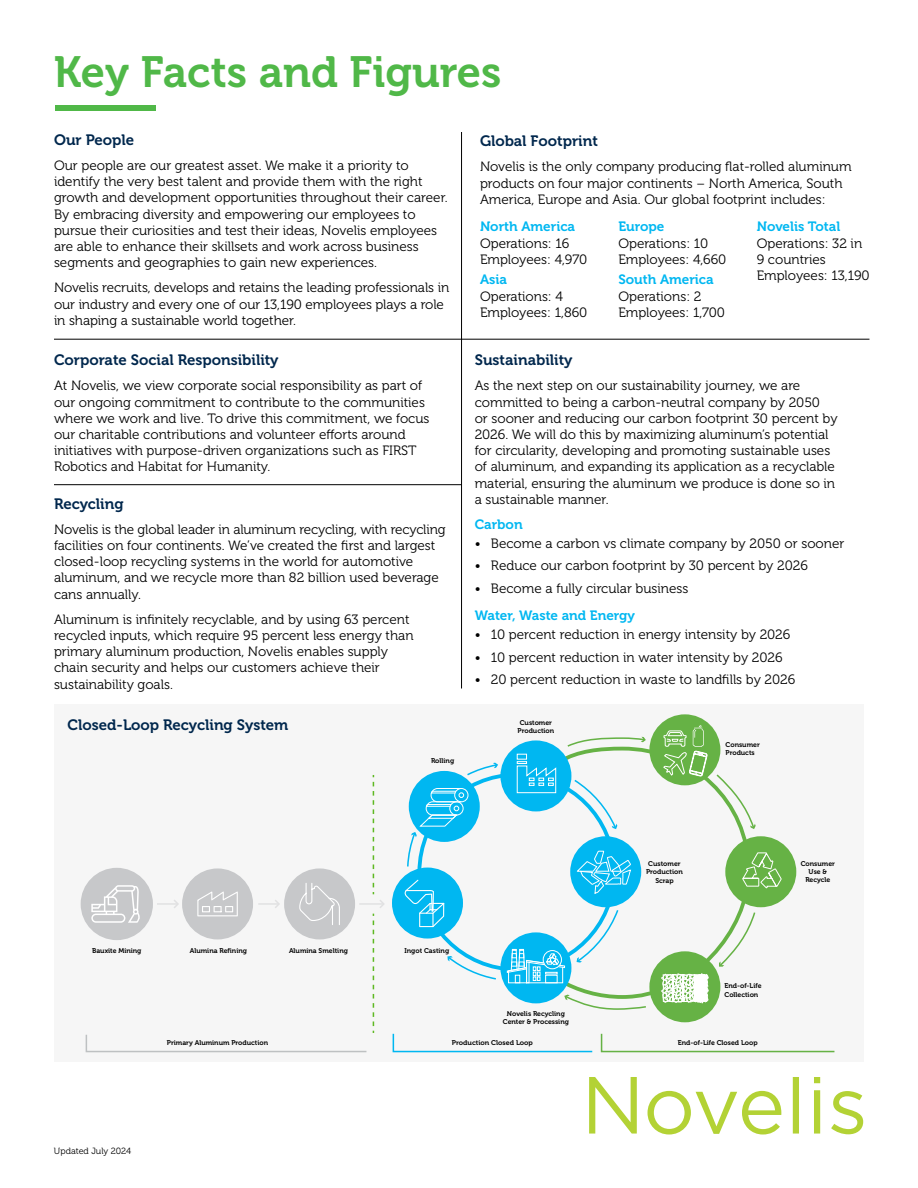
<style>
.page{position:relative;width:918px;height:1188px;background:#fff}
.page>*{position:absolute;margin:0;border:0;box-sizing:border-box;transform-origin:0 0}
.t1{font:43.5px "Museo 700";color:#50b848}
.t2{font:15px "Museo 700";color:#00274d}
.t3{font:13.5px/16.2px "Museo 300";color:#000}
.t4{font:13.5px "Museo 700";color:#00b7f1}
.t5{font:9px "Museo 300";color:#000}
.t6{font:6.9px/8.2px "Museo 700";color:#000;text-align:center}
</style>
<div class="page">
<div style="left:54px;top:704px;width:810px;height:358px;background:#f6f6f6"></div>
<hr style="left:462px;top:339px;width:407px;height:1px;background:#000">
<hr style="left:54px;top:339px;width:408px;height:1px;background:#000">
<hr style="left:54px;top:484px;width:407px;height:1px;background:#000">
<hr style="left:461px;top:132px;width:1px;height:556px;background:#000">
<div style="left:55px;top:105px;width:101px;height:5px;background:#50b848"></div>
<svg style="left:589px;top:1077px;width:274px;height:58px"></svg>
<svg style="left:554px;top:745px;width:196px;height:256px"></svg>
<hr style="left:157px;top:903px;width:21px;height:2px;background:#c7c8ca">
<svg style="left:172px;top:900px;width:7px;height:8px"></svg>
<div style="left:81px;top:868px;width:72px;height:72px;background:#c7c8ca;border-radius:50%"></div>
<svg style="left:91px;top:885px;width:49px;height:38px"></svg>
<div style="left:725px;top:836px;width:71px;height:71px;background:#66b245;border-radius:50%"></div>
<svg style="left:742px;top:852px;width:40px;height:37px"></svg>
<hr style="left:258px;top:903px;width:21px;height:2px;background:#c7c8ca">
<svg style="left:273px;top:900px;width:7px;height:8px"></svg>
<hr style="left:359px;top:903px;width:25px;height:2px;background:#c7c8ca">
<svg style="left:378px;top:900px;width:6px;height:8px"></svg>
<div style="left:649px;top:951px;width:71px;height:71px;background:#66b245;border-radius:50%"></div>
<svg style="left:661px;top:973px;width:48px;height:31px"></svg>
<svg style="left:373px;top:914px;width:1px;height:119px"></svg>
<svg style="left:373px;top:775px;width:1px;height:119px"></svg>
<svg style="left:392px;top:1033px;width:201px;height:20px"></svg>
<svg style="left:86px;top:1035px;width:280px;height:17px"></svg>
<svg style="left:600px;top:1033px;width:235px;height:20px"></svg>
<div style="left:182px;top:868px;width:71px;height:71px;background:#c7c8ca;border-radius:50%"></div>
<div style="left:284px;top:868px;width:71px;height:71px;background:#c7c8ca;border-radius:50%"></div>
<svg style="left:299px;top:883px;width:41px;height:42px"></svg>
<svg style="left:197px;top:892px;width:41px;height:24px"></svg>
<div style="left:649px;top:714px;width:71px;height:71px;background:#66b245;border-radius:50%"></div>
<svg style="left:447px;top:955px;width:51px;height:25px"></svg>
<svg style="left:576px;top:908px;width:44px;height:55px"></svg>
<svg style="left:573px;top:778px;width:44px;height:52px"></svg>
<svg style="left:467px;top:763px;width:31px;height:14px"></svg>
<svg style="left:564px;top:995px;width:84px;height:15px"></svg>
<svg style="left:718px;top:911px;width:38px;height:57px"></svg>
<svg style="left:715px;top:773px;width:41px;height:56px"></svg>
<svg style="left:566px;top:737px;width:80px;height:11px"></svg>
<div style="left:500px;top:932px;width:71px;height:71px;background:#00b7f1;border-radius:50%"></div>
<svg style="left:507px;top:949px;width:58px;height:35px"></svg>
<div style="left:570px;top:836px;width:71px;height:71px;background:#00b7f1;border-radius:50%"></div>
<svg style="left:576px;top:850px;width:55px;height:45px"></svg>
<div style="left:500px;top:740px;width:71px;height:71px;background:#00b7f1;border-radius:50%"></div>
<div style="left:392px;top:868px;width:71px;height:71px;background:#00b7f1;border-radius:50%"></div>
<svg style="left:405px;top:880px;width:39px;height:47px"></svg>
<div style="left:409px;top:771px;width:71px;height:71px;background:#00b7f1;border-radius:50%"></div>
<div style="left:454px;top:788px;width:14px;height:14px;border:1px solid #fff;border-radius:50%"></div>
<svg style="left:407px;top:788px;width:57px;height:80px"></svg>
<svg style="left:516px;top:761px;width:40px;height:32px"></svg>
<svg style="left:663px;top:725px;width:44px;height:58px"></svg>
<h1 class="t1" style="left:54px;top:47px;width:449px">Key Facts and Figures</h1>
<p class="t2" style="left:480px;top:133px;width:119px">Global Footprint</p>
<p class="t3" style="left:480px;top:159px;width:373px">Novelis is the only company producing flat-rolled aluminum products on four major continents – North America, South<br>America, Europe and Asia. Our global footprint includes:</p>
<p class="t4" style="left:480px;top:219px;width:97px">North America</p>
<p class="t3" style="left:480px;top:235px;width:109px">Operations: 16<br>Employees: 4,970</p>
<p class="t4" style="left:480px;top:272px;width:29px">Asia</p>
<p class="t3" style="left:480px;top:288px;width:109px">Operations: 4<br>Employees: 1,860</p>
<p class="t2" style="left:54px;top:131px;width:82px">Our People</p>
<p class="t3" style="left:54px;top:157px;width:395px">Our people are our greatest asset. We make it a priority to identify the very best talent and provide them with the right growth and development opportunities throughout their career.<br>By embracing diversity and empowering our employees to pursue their curiosities and test their ideas, Novelis employees are able to enhance their skillsets and work across business segments and geographies to gain new experiences.</p>
<p class="t3" style="left:54px;top:280px;width:397px">Novelis recruits, develops and retains the leading professionals in our industry and every one of our 13,190 employees plays a role in shaping a sustainable world together.</p>
<p class="t2" style="left:54px;top:352px;width:226px">Corporate Social Responsibility</p>
<p class="t3" style="left:54px;top:378px;width:377px">At Novelis, we view corporate social responsibility as part of our ongoing commitment to contribute to the communities where we work and live. To drive this commitment, we focus our charitable contributions and volunteer efforts around initiatives with purpose-driven organizations such as FIRST Robotics and Habitat for Humanity.</p>
<p class="t4" style="left:618px;top:219px;width:48px">Europe</p>
<p class="t3" style="left:618px;top:235px;width:110px">Operations: 10<br>Employees: 4,660</p>
<p class="t4" style="left:618px;top:272px;width:97px">South America</p>
<p class="t3" style="left:618px;top:288px;width:108px">Operations: 2<br>Employees: 1,700</p>
<p class="t4" style="left:757px;top:219px;width:85px">Novelis Total</p>
<p class="t3" style="left:757px;top:235px;width:114px">Operations: 32 in<br>9 countries<br>Employees: 13,190</p>
<p class="t2" style="left:475px;top:352px;width:99px">Sustainability</p>
<p class="t3" style="left:475px;top:378px;width:364px">As the next step on our sustainability journey, we are committed to being a carbon-neutral company by 2050<br>or sooner and reducing our carbon footprint 30 percent by 2026. We will do this by maximizing aluminum’s potential for circularity, developing and promoting sustainable uses of aluminum, and expanding its application as a recyclable material, ensuring the aluminum we produce is done so in a sustainable manner.</p>
<p class="t4" style="left:475px;top:517px;width:49px">Carbon</p>
<p class="t3" style="left:475px;top:536px;width:371px">• Become a carbon vs climate company by 2050 or sooner</p>
<p class="t3" style="left:475px;top:558px;width:335px">• Reduce our carbon footprint by 30 percent by 2026</p>
<p class="t3" style="left:475px;top:580px;width:215px">• Become a fully circular business</p>
<p class="t4" style="left:475px;top:608px;width:162px">Water, Waste and Energy</p>
<p class="t3" style="left:475px;top:627px;width:317px">• 10 percent reduction in energy intensity by 2026</p>
<p class="t3" style="left:475px;top:649px;width:309px">• 10 percent reduction in water intensity by 2026</p>
<p class="t3" style="left:475px;top:671px;width:322px">• 20 percent reduction in waste to landfills by 2026</p>
<p class="t2" style="left:54px;top:495px;width:71px">Recycling</p>
<p class="t3" style="left:54px;top:521px;width:393px">Novelis is the global leader in aluminum recycling, with recycling facilities on four continents. We’ve created the first and largest closed-loop recycling systems in the world for automotive aluminum, and we recycle more than 82 billion used beverage cans annually.</p>
<p class="t3" style="left:54px;top:611px;width:361px">Aluminum is infinitely recyclable, and by using 63 percent recycled inputs, which require 95 percent less energy than primary aluminum production, Novelis enables supply chain security and helps our customers achieve their sustainability goals.</p>
<p class="t2" style="left:68px;top:716px;width:222px">Closed-Loop Recycling System</p>
<p class="t6" style="left:518px;top:719px;width:38px">Customer<br>Production</p>
<p class="t6" style="left:726px;top:740px;width:36px;text-align:left">Consumer<br>Products</p>
<p class="t6" style="left:431px;top:757px;width:25px">Rolling</p>
<p class="t6" style="left:646px;top:860px;width:38px">Customer<br>Production<br>Scrap</p>
<p class="t6" style="left:801px;top:860px;width:36px">Consumer<br>Use &amp;<br>Recycle</p>
<p class="t6" style="left:92px;top:947px;width:51px">Bauxite Mining</p>
<p class="t6" style="left:190px;top:946px;width:59px">Alumina Refining</p>
<p class="t6" style="left:289px;top:946px;width:60px">Alumina Smelting</p>
<p class="t6" style="left:404px;top:946px;width:46px">Ingot Casting</p>
<p class="t6" style="left:724px;top:982px;width:39px;text-align:left">End-of-Life<br>Collection</p>
<p class="t6" style="left:503px;top:1009px;width:68px">Novelis Recycling<br>Center &amp; Processing</p>
<p class="t6" style="left:167px;top:1039px;width:103px">Primary Aluminum Production</p>
<p class="t6" style="left:452px;top:1039px;width:82px">Production Closed Loop</p>
<p class="t6" style="left:678px;top:1039px;width:81px">End-of-Life Closed Loop</p>
<p class="t5" style="left:54px;top:1146px;width:79px">Updated July 2024</p>
</div>
